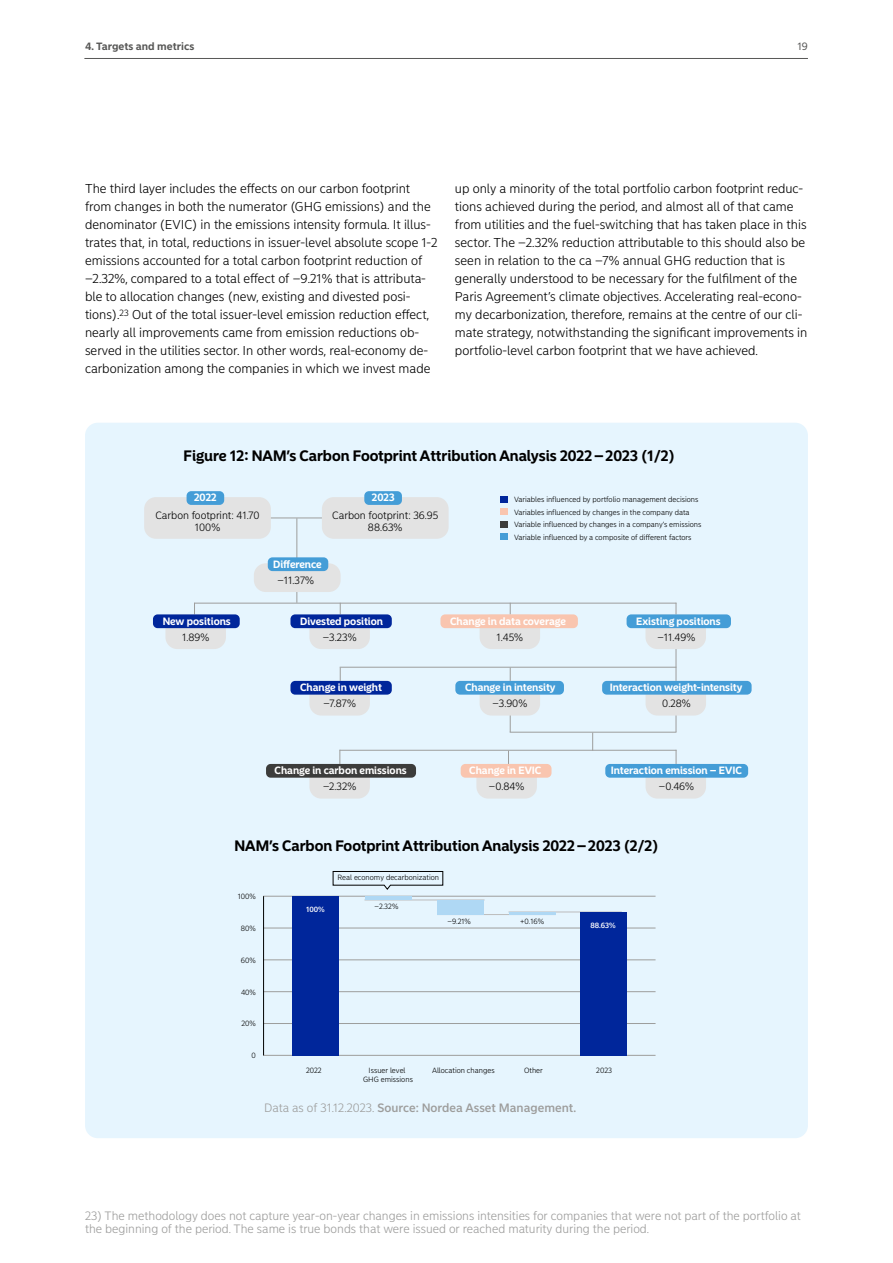
<style>
.page{position:relative;width:893px;height:1263px;background:#fff}
.page>*{position:absolute;margin:0;border:0;box-sizing:border-box;transform-origin:0 0}
.t1{font:700 15px "Nordea Sans Large";color:#000}
.t2{font:300 12.75px/18px "Nordea Sans Small";color:#000}
.t3{font:300 12px/13.5px "Nordea Sans Small";color:#9d9d9c}
.t4{font:500 12px "Nordea Sans Small";color:#9d9d9c}
.t5{font:700 10.5px "Nordea Sans Large";color:#fff}
.t6{font:300 10.5px/12px "Nordea Sans Small";color:#000;text-align:center}
.t7{font:700 10.5px "Nordea Sans Small";color:#575756}
.t8{font:10.5px "Nordea Sans Small";color:#575756}
.t9{font:300 7.5px/12.5px "Nordea Sans Small";color:#000}
.t10{font:500 7.5px "Nordea Sans Small";color:#fff}
.s1{font-weight:300}
</style>
<div class="page">
<hr style="left:84px;top:58px;width:724px;height:1px;background:#575756">
<div style="left:85px;top:423px;width:723px;height:715px;background:#e6f5fe;border-radius:13px"></div>
<hr style="left:259px;top:518px;width:87px;height:1px;background:#9d9d9c">
<hr style="left:194px;top:603px;width:482px;height:1px;background:#9d9d9c">
<hr style="left:340px;top:667px;width:336px;height:1px;background:#9d9d9c">
<hr style="left:510px;top:732px;width:166px;height:1px;background:#9d9d9c">
<hr style="left:340px;top:750px;width:336px;height:1px;background:#9d9d9c">
<hr style="left:296px;top:518px;width:1px;height:85px;background:#9d9d9c">
<hr style="left:340px;top:603px;width:1px;height:44px;background:#9d9d9c">
<hr style="left:340px;top:667px;width:1px;height:41px;background:#9d9d9c">
<hr style="left:339px;top:750px;width:1px;height:40px;background:#9d9d9c">
<hr style="left:508px;top:751px;width:1px;height:40px;background:#9d9d9c">
<hr style="left:676px;top:750px;width:1px;height:42px;background:#9d9d9c">
<hr style="left:194px;top:603px;width:1px;height:44px;background:#9d9d9c">
<hr style="left:510px;top:603px;width:1px;height:44px;background:#9d9d9c">
<hr style="left:510px;top:667px;width:1px;height:65px;background:#9d9d9c">
<svg style="left:592px;top:732px;width:1px;height:19px"></svg>
<hr style="left:676px;top:603px;width:1px;height:129px;background:#9d9d9c">
<div style="left:144px;top:497px;width:127px;height:42px;background:#e3e3e3;border-radius:12px"></div>
<div style="left:187px;top:491px;width:37px;height:14px;background:#449dd7;border-radius:5px"></div>
<div style="left:322px;top:497px;width:127px;height:42px;background:#e3e3e3;border-radius:12px"></div>
<div style="left:364px;top:491px;width:38px;height:14px;background:#449dd7;border-radius:5px"></div>
<div style="left:254px;top:563px;width:87px;height:29px;background:#e3e3e3;border-radius:12px"></div>
<div style="left:165px;top:614px;width:61px;height:35px;background:#e3e3e3;border-radius:12px"></div>
<div style="left:309px;top:614px;width:61px;height:35px;background:#e3e3e3;border-radius:12px"></div>
<div style="left:309px;top:681px;width:61px;height:34px;background:#e3e3e3;border-radius:12px"></div>
<div style="left:309px;top:764px;width:61px;height:35px;background:#e3e3e3;border-radius:12px"></div>
<div style="left:645px;top:614px;width:61px;height:35px;background:#e3e3e3;border-radius:12px"></div>
<div style="left:646px;top:681px;width:60px;height:34px;background:#e3e3e3;border-radius:12px"></div>
<div style="left:646px;top:764px;width:60px;height:35px;background:#e3e3e3;border-radius:12px"></div>
<div style="left:480px;top:614px;width:60px;height:35px;background:#e3e3e3;border-radius:12px"></div>
<div style="left:480px;top:681px;width:60px;height:34px;background:#e3e3e3;border-radius:12px"></div>
<div style="left:476px;top:764px;width:61px;height:35px;background:#e3e3e3;border-radius:12px"></div>
<div style="left:268px;top:557px;width:60px;height:14px;background:#449dd7;border-radius:5px"></div>
<div style="left:153px;top:614px;width:87px;height:14px;background:#00269b;border-radius:5px"></div>
<div style="left:290px;top:614px;width:102px;height:14px;background:#00269b;border-radius:5px"></div>
<div style="left:500px;top:496px;width:8px;height:7px;background:#00269b"></div>
<div style="left:500px;top:509px;width:8px;height:6px;background:#f9c5af"></div>
<div style="left:500px;top:521px;width:8px;height:7px;background:#3c3c3b"></div>
<div style="left:500px;top:533px;width:8px;height:7px;background:#449dd7"></div>
<div style="left:290px;top:681px;width:102px;height:14px;background:#00269b;border-radius:5px"></div>
<div style="left:266px;top:764px;width:150px;height:14px;background:#3c3c3b;border-radius:5px"></div>
<div style="left:627px;top:614px;width:104px;height:14px;background:#449dd7;border-radius:5px"></div>
<div style="left:602px;top:681px;width:150px;height:14px;background:#449dd7;border-radius:5px"></div>
<div style="left:605px;top:764px;width:143px;height:14px;background:#449dd7;border-radius:5px"></div>
<div style="left:440px;top:614px;width:138px;height:14px;background:#f9c5af;border-radius:5px"></div>
<div style="left:455px;top:681px;width:109px;height:14px;background:#449dd7;border-radius:5px"></div>
<div style="left:461px;top:764px;width:90px;height:14px;background:#f9c5af;border-radius:5px"></div>
<hr style="left:264px;top:896px;width:391px;height:1px;background:#9d9d9c">
<hr style="left:365px;top:900px;width:119px;height:1px;background:#bcbcbc">
<hr style="left:509px;top:912px;width:112px;height:1px;background:#bcbcbc">
<hr style="left:264px;top:928px;width:391px;height:1px;background:#9d9d9c">
<hr style="left:264px;top:959px;width:391px;height:1px;background:#9d9d9c">
<hr style="left:264px;top:991px;width:391px;height:1px;background:#9d9d9c">
<hr style="left:264px;top:1023px;width:391px;height:1px;background:#9d9d9c">
<hr style="left:264px;top:1055px;width:391px;height:1px;background:#9d9d9c">
<div style="left:292px;top:896px;width:46px;height:160px;background:#00269b"></div>
<hr style="left:365px;top:896px;width:46px;height:4px;background:#afd8f4">
<div style="left:580px;top:912px;width:46px;height:144px;background:#00269b"></div>
<hr style="left:438px;top:914px;width:117px;height:1px;background:#bcbcbc">
<div style="left:438px;top:900px;width:46px;height:14px;background:#afd8f4"></div>
<hr style="left:509px;top:912px;width:46px;height:2px;background:#afd8f4">
<hr style="left:263px;top:896px;width:1px;height:159px;background:#000">
<svg style="left:333px;top:871px;width:110px;height:19px"></svg>
<p class="t7" style="left:85px;top:40px;width:111px">4. Targets and metrics</p>
<p class="t8" style="left:797px;top:40px;width:12px">19</p>
<p class="t2" style="left:85px;top:180px;width:354px">The third layer includes the effects on our carbon footprint from changes in both the numerator (GHG emissions) and the denominator (EVIC) in the emissions intensity formula. It illus&shy;trates that, in total, reductions in issuer-level absolute scope 1-2 emissions accounted for a total carbon footprint reduction of –2.32%, compared to a total effect of –9.21% that is attributa&shy;ble to allocation changes (new, existing and divested posi&shy;tions).<sup>23</sup> Out of the total issuer-level emission reduction effect, nearly all improvements came from emission reductions ob&shy;served in the utilities sector. In other words, real-economy de&shy;carbonization among the companies in which we invest made</p>
<p class="t2" style="left:455px;top:180px;width:354px">up only a minority of the total portfolio carbon footprint reduc&shy;tions achieved during the period, and almost all of that came from utilities and the fuel-switching that has taken place in this sector. The –2.32% reduction attributable to this should also be seen in relation to the ca –7% annual GHG reduction that is generally understood to be necessary for the fulfilment of the Paris Agreement’s climate objectives. Accelerating real-econo&shy;my decarbonization, therefore, remains at the centre of our cli&shy;mate strategy, notwithstanding the significant improvements in portfolio-level carbon footprint that we have achieved.</p>
<p class="t1" style="left:183px;top:446px;width:493px">Figure 12 : NAM’s Carbon Footprint Attribution Analysis 2022 –2023 (1/2)</p>
<p class="t5" style="left:194px;top:491px;width:22px">2022</p>
<p class="t6" style="left:155px;top:509px;width:106px">Carbon footprint: 41.70<br>100%</p>
<p class="t5" style="left:372px;top:491px;width:22px">2023</p>
<p class="t6" style="left:332px;top:509px;width:108px">Carbon footprint: 36.95<br>88.63%</p>
<p class="t5" style="left:273px;top:558px;width:50px">Difference</p>
<p class="t6" style="left:277px;top:575px;width:38px">–11.37%</p>
<p class="t9" style="left:514px;top:494px;width:189px">Variables influenced by portfolio management decisions Variables influenced by changes in the company data Variable influenced by changes in a company’s emissions Variable influenced by a composite of different factors</p>
<p class="t5" style="left:163px;top:615px;width:70px">New positions</p>
<p class="t5" style="left:300px;top:615px;width:84px">Divested position</p>
<p class="t6" style="left:182px;top:631px;width:29px">1.89%</p>
<p class="t6" style="left:323px;top:631px;width:35px">–3.23%</p>
<p class="t5" style="left:450px;top:615px;width:117px">Change in data coverage</p>
<p class="t6" style="left:496px;top:631px;width:28px">1.45%</p>
<p class="t5" style="left:636px;top:615px;width:86px">Existing positions</p>
<p class="t6" style="left:658px;top:631px;width:39px">–11.49%</p>
<p class="t5" style="left:300px;top:681px;width:83px">Change in weight</p>
<p class="t6" style="left:323px;top:698px;width:34px">–7.87%</p>
<p class="t5" style="left:465px;top:681px;width:92px">Change in intensity</p>
<p class="t6" style="left:492px;top:698px;width:36px">–3.90%</p>
<p class="t5" style="left:610px;top:681px;width:134px">Interaction weight-intensity</p>
<p class="t6" style="left:662px;top:698px;width:30px">0.28%</p>
<p class="t5" style="left:275px;top:764px;width:134px">Change in carbon emissions</p>
<p class="t6" style="left:323px;top:781px;width:35px">–2.32%</p>
<p class="t5" style="left:469px;top:764px;width:74px">Change in EVIC</p>
<p class="t6" style="left:489px;top:781px;width:37px">–0.84%</p>
<p class="t5" style="left:611px;top:764px;width:133px">Interaction emission – EVIC</p>
<p class="t6" style="left:659px;top:781px;width:37px">–0.46%</p>
<p class="t1" style="left:234px;top:837px;width:426px">NAM’s Carbon Footprint Attribution Analysis 2022 –2023 (2/2)</p>
<p class="t9" style="left:238px;top:891px;width:20px">100%</p>
<p class="t9" style="left:241px;top:922px;width:17px">80%</p>
<p class="t9" style="left:241px;top:954px;width:16px">60%</p>
<p class="t9" style="left:241px;top:986px;width:16px">40%</p>
<p class="t9" style="left:241px;top:1018px;width:16px">20%</p>
<p class="t9" style="left:252px;top:1049px;width:6px">0</p>
<p class="t10" style="left:306px;top:905px;width:20px">100%</p>
<p class="t9" style="left:337px;top:871px;width:103px">Real economy decarbonization</p>
<p class="t9" style="left:374px;top:901px;width:25px">–2.32%</p>
<p class="t9" style="left:447px;top:915px;width:25px">–9.21%</p>
<p class="t9" style="left:520px;top:915px;width:25px">+0.16%</p>
<p class="t10" style="left:590px;top:921px;width:27px">88.63%</p>
<p class="t9" style="left:306px;top:1064px;width:17px">2022</p>
<p class="t9" style="left:363px;top:1066px;width:51px;line-height:9px;text-align:center">Issuer level<br>GHG emissions</p>
<p class="t9" style="left:432px;top:1064px;width:64px">Allocation changes</p>
<p class="t9" style="left:524px;top:1065px;width:20px">Other</p>
<p class="t9" style="left:596px;top:1064px;width:17px">2023</p>
<p class="t4" style="left:264px;top:1100px;width:313px"><span class="s1">Data as of 31.12.2023.</span> Source: Nordea Asset Management.</p>
<p class="t3" style="left:85px;top:1209px;width:717px">23) The methodology does not capture year-on-year changes in emissions intensities for companies that were not part of the portfolio at the beginning of the period. The same is true bonds that were issued or reached maturity during the period.</p>
</div>
